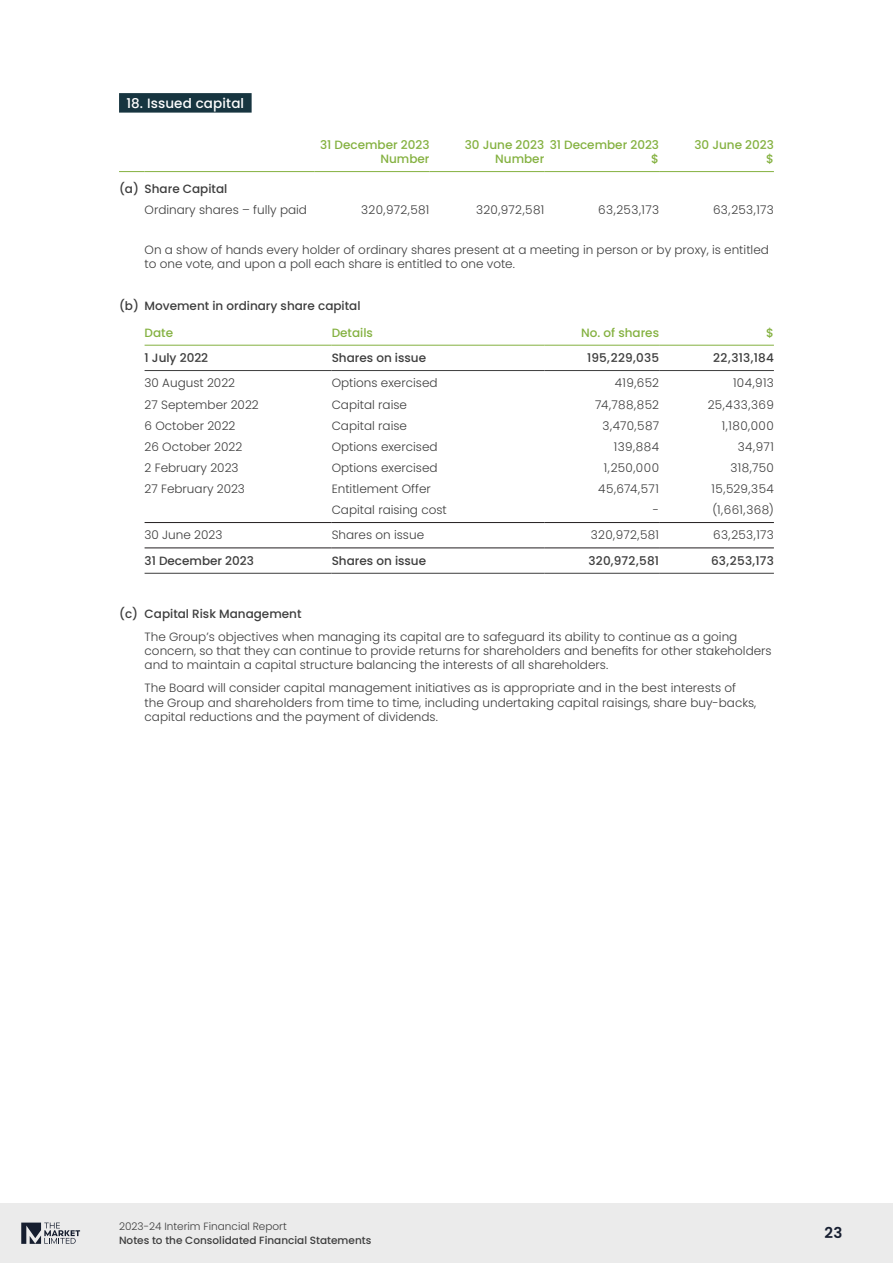
<style>
.page{position:relative;width:893px;height:1263px;background:#fff}
.page>*{position:absolute;margin:0;border:0;box-sizing:border-box;transform-origin:0 0}
.t1{font:600 15px "Poppins";color:#161e30}
.t2{font:500 13.5px "Poppins";letter-spacing:.01em;color:#fff}
.t3{font:300 12px/14.4px "Poppins";color:#3d3d3d}
.t4{font:500 12px "Poppins";color:#3d3d3d}
.t5{font:500 12px/14.4px "Poppins";color:#84b140;text-align:right}
.t6{font:300 12px "Poppins";letter-spacing:.02em;color:#3d3d3d}
.t7{font:500 12px "Poppins";letter-spacing:.025em;color:#3d3d3d}
.t8{font:500 12px "Poppins";letter-spacing:.02em;color:#3d3d3d}
.t9{font:500 10.5px "Poppins";color:#3d3d3d}
.t10{font:300 10.5px "Poppins";color:#3d3d3d}
</style>
<div class="page">
<div style="left:0;top:1203px;width:893px;height:60px;background:#ebebeb"></div>
<svg style="left:21px;top:1222px;width:59px;height:22px"></svg>
<div style="left:119px;top:93px;width:133px;height:20px;background:#173540"></div>
<svg style="left:119px;top:171px;width:26px;height:1px"></svg>
<hr style="left:145px;top:171px;width:170px;height:1px;background:#84b140">
<hr style="left:315px;top:171px;width:114px;height:1px;background:#84b140">
<hr style="left:429px;top:171px;width:115px;height:1px;background:#84b140">
<hr style="left:544px;top:171px;width:115px;height:1px;background:#84b140">
<hr style="left:659px;top:171px;width:115px;height:1px;background:#84b140">
<hr style="left:145px;top:345px;width:187px;height:1px;background:#84b140">
<hr style="left:332px;top:345px;width:212px;height:1px;background:#84b140">
<hr style="left:544px;top:345px;width:115px;height:1px;background:#84b140">
<hr style="left:659px;top:345px;width:115px;height:1px;background:#84b140">
<hr style="left:145px;top:370px;width:187px;height:1px;background:#3d3d3d">
<hr style="left:332px;top:370px;width:212px;height:1px;background:#3d3d3d">
<hr style="left:544px;top:370px;width:115px;height:1px;background:#3d3d3d">
<hr style="left:659px;top:370px;width:115px;height:1px;background:#3d3d3d">
<hr style="left:145px;top:573px;width:187px;height:1px;background:#3d3d3d">
<hr style="left:332px;top:573px;width:212px;height:1px;background:#3d3d3d">
<hr style="left:544px;top:573px;width:115px;height:1px;background:#3d3d3d">
<hr style="left:659px;top:573px;width:115px;height:1px;background:#3d3d3d">
<hr style="left:145px;top:522px;width:187px;height:1px;background:#231f20">
<hr style="left:332px;top:522px;width:212px;height:1px;background:#231f20">
<hr style="left:544px;top:522px;width:115px;height:1px;background:#231f20">
<hr style="left:659px;top:522px;width:115px;height:1px;background:#231f20">
<hr style="left:145px;top:547px;width:187px;height:1px;background:#231f20">
<hr style="left:332px;top:547px;width:212px;height:1px;background:#231f20">
<hr style="left:544px;top:547px;width:115px;height:1px;background:#231f20">
<hr style="left:659px;top:547px;width:115px;height:1px;background:#231f20">
<p class="t2" style="left:126px;top:95px;width:119px">18. Issued capital</p>
<p class="t5" style="left:320px;top:137px;width:111px">31 December 2023<br>Number</p>
<p class="t5" style="left:465px;top:137px;width:81px">30 June 2023<br>Number</p>
<p class="t5" style="left:550px;top:137px;width:111px">31 December 2023 $</p>
<p class="t5" style="left:694px;top:137px;width:81px">30 June 2023 $</p>
<p class="t4" style="left:119px;top:182px;width:110px">(a) Share Capital</p>
<p class="t3" style="left:145px;top:202px;width:164px">Ordinary shares – fully paid</p>
<p class="t6" style="left:361px;top:203px;width:70px">320,972,581</p>
<p class="t6" style="left:476px;top:203px;width:70px">320,972,581</p>
<p class="t3" style="left:598px;top:202px;width:62px">63,253,173</p>
<p class="t3" style="left:713px;top:202px;width:62px">63,253,173</p>
<p class="t3" style="left:145px;top:242px;width:626px">On a show of hands every holder of ordinary shares present at a meeting in person or by proxy, is entitled to one vote, and upon a poll each share is entitled to one vote.</p>
<p class="t4" style="left:119px;top:298px;width:243px">(b) Movement in ordinary share capital</p>
<p class="t5" style="left:145px;top:325px;width:30px">Date</p>
<p class="t5" style="left:332px;top:325px;width:43px">Details</p>
<p class="t5" style="left:581px;top:325px;width:79px">No. of shares</p>
<p class="t5" style="left:766px;top:325px;width:9px">$</p>
<p class="t4" style="left:145px;top:351px;width:65px">1 July 2022</p>
<p class="t4" style="left:332px;top:351px;width:96px">Shares on issue</p>
<p class="t7" style="left:587px;top:351px;width:74px">195,229,035</p>
<p class="t4" style="left:713px;top:351px;width:62px">22,313,184</p>
<p class="t3" style="left:145px;top:376px;width:92px">30 August 2022</p>
<p class="t3" style="left:332px;top:376px;width:107px">Options exercised</p>
<p class="t3" style="left:615px;top:376px;width:46px">419,652</p>
<p class="t3" style="left:733px;top:376px;width:42px">104,913</p>
<p class="t3" style="left:145px;top:397px;width:116px">27 September 2022</p>
<p class="t3" style="left:332px;top:397px;width:77px">Capital raise</p>
<p class="t3" style="left:595px;top:397px;width:65px">74,788,852</p>
<p class="t3" style="left:708px;top:397px;width:68px">25,433,369</p>
<p class="t3" style="left:145px;top:418px;width:92px">6 October 2022</p>
<p class="t3" style="left:332px;top:418px;width:77px">Capital raise</p>
<p class="t3" style="left:602px;top:418px;width:58px">3,470,587</p>
<p class="t3" style="left:722px;top:418px;width:54px">1,180,000</p>
<p class="t3" style="left:145px;top:439px;width:99px">26 October 2022</p>
<p class="t3" style="left:332px;top:439px;width:107px">Options exercised</p>
<p class="t3" style="left:614px;top:439px;width:47px">139,884</p>
<p class="t3" style="left:738px;top:439px;width:38px">34,971</p>
<p class="t3" style="left:145px;top:460px;width:95px">2 February 2023</p>
<p class="t3" style="left:332px;top:460px;width:107px">Options exercised</p>
<p class="t3" style="left:604px;top:460px;width:57px">1,250,000</p>
<p class="t3" style="left:730px;top:460px;width:45px">318,750</p>
<p class="t3" style="left:145px;top:482px;width:102px">27 February 2023</p>
<p class="t3" style="left:332px;top:482px;width:101px">Entitlement Offer</p>
<p class="t3" style="left:598px;top:482px;width:62px">45,674,571</p>
<p class="t3" style="left:711px;top:482px;width:64px">15,529,354</p>
<p class="t3" style="left:332px;top:503px;width:117px">Capital raising cost</p>
<p class="t3" style="left:653px;top:503px;width:8px">-</p>
<p class="t3" style="left:712px;top:503px;width:63px">(1,661,368)</p>
<p class="t3" style="left:145px;top:528px;width:79px">30 June 2023</p>
<p class="t3" style="left:332px;top:528px;width:94px">Shares on issue</p>
<p class="t6" style="left:591px;top:528px;width:70px">320,972,581</p>
<p class="t3" style="left:713px;top:528px;width:62px">63,253,173</p>
<p class="t4" style="left:145px;top:554px;width:111px">31 December 2023</p>
<p class="t4" style="left:332px;top:554px;width:96px">Shares on issue</p>
<p class="t8" style="left:588px;top:554px;width:72px">320,972,581</p>
<p class="t4" style="left:711px;top:554px;width:64px">63,253,173</p>
<p class="t4" style="left:119px;top:606px;width:184px">(c) Capital Risk Management</p>
<p class="t3" style="left:145px;top:629px;width:629px">The Group’s objectives when managing its capital are to safeguard its ability to continue as a going concern, so that they can continue to provide returns for shareholders and benefits for other stakeholders and to maintain a capital structure balancing the interests of all shareholders.</p>
<p class="t3" style="left:145px;top:681px;width:613px">The Board will consider capital management initiatives as is appropriate and in the best interests of the Group and shareholders from time to time, including undertaking capital raisings, share buy-backs, capital reductions and the payment of dividends.</p>
<p class="t10" style="left:119px;top:1220px;width:169px">2023-24 Interim Financial Report</p>
<p class="t9" style="left:119px;top:1234px;width:254px">Notes to the Consolidated Financial Statements</p>
<p class="t1" style="left:825px;top:1224px;width:19px">23</p>
</div>
